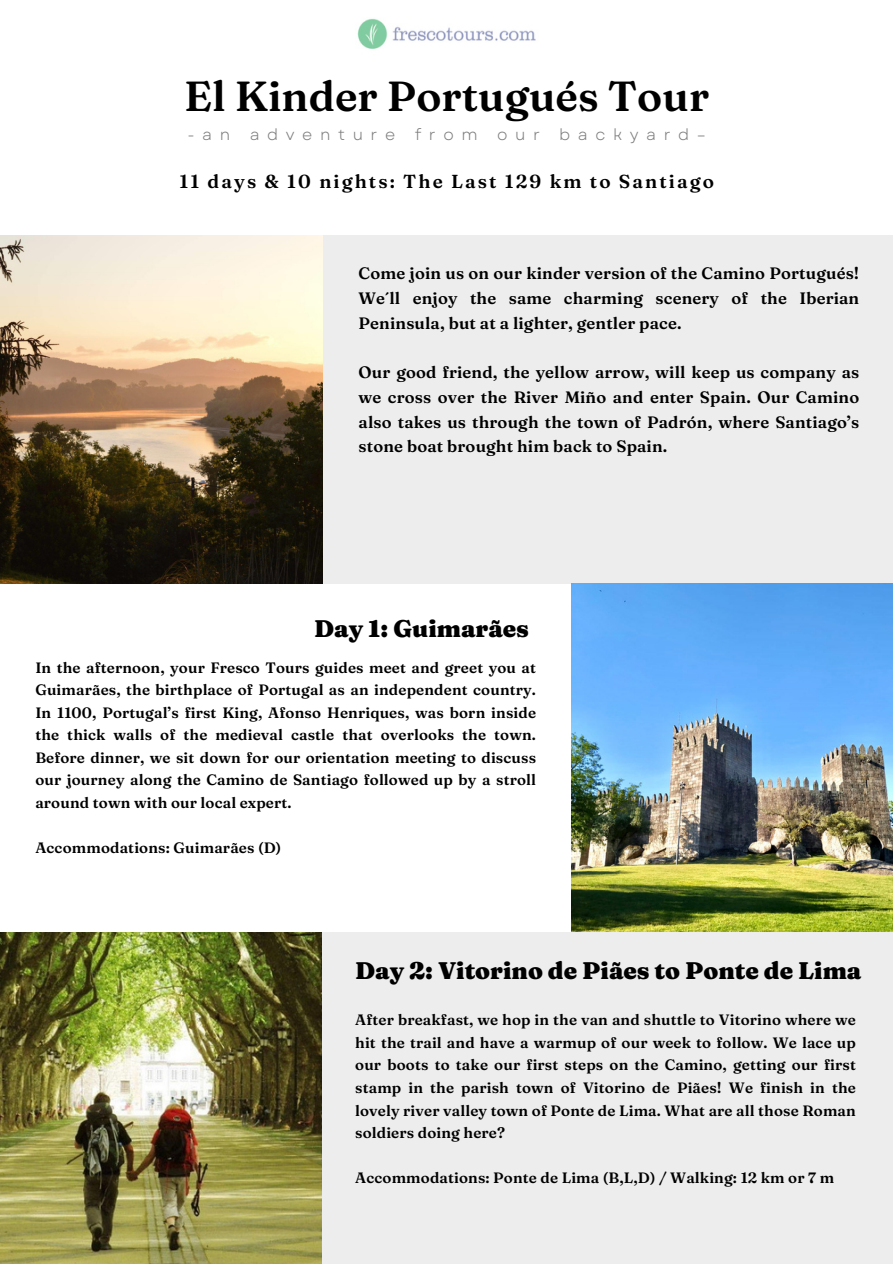
<style>
.page{position:relative;width:893px;height:1264px;background:#fff}
.page>*{position:absolute;margin:0;border:0;box-sizing:border-box;transform-origin:0 0}
.t1{font:600 42px "Fraunces 9 pt";color:#000}
.t2{font:900 24px "Fraunces 9 pt";color:#000}
.t3{font:600 18.75px "Fraunces 9 pt";letter-spacing:.11em;color:#000}
.t4{font:600 16.5px/24.8px "Fraunces 9 pt";letter-spacing:.01em;color:#000;text-align:justify}
.t5{font:15.75px "Garet";letter-spacing:.48em;color:#7d7d7d}
.t6{font:600 15px/22.5px "Fraunces 9 pt";letter-spacing:.01em;color:#000;text-align:justify}
</style>
<div class="page">
<div style="left:322px;top:235px;width:570px;height:348px;background:#ededed"></div>
<img style="left:0;top:235px;width:322px;height:348px">
<img style="left:571px;top:583px;width:321px;height:349px">
<div style="left:322px;top:932px;width:570px;height:331px;background:#ededed"></div>
<img style="left:357px;top:18px;width:179px;height:31px">
<img style="left:0;top:932px;width:322px;height:331px">
<h3 class="t1" style="left:184px;top:70px;width:526px">El Kinder Portugués Tour</h3>
<p class="t5" style="left:187px;top:123px;width:520px">-an adventure from our backyard–</p>
<h4 class="t3" style="left:179px;top:170px;width:536px">11 days &amp; 10 nights: The Last 129 km to Santiago</h4>
<h4 class="t4" style="left:358px;top:261px;width:502px">Come join us on our kinder version of the Camino Portugués!<br>We´ll enjoy the same charming scenery of the Iberian Peninsula, but at a lighter, gentler pace.</h4>
<h4 class="t4" style="left:358px;top:360px;width:502px">Our good friend, the yellow arrow, will keep us company as we cross over the River Miño and enter Spain. Our Camino also takes us through the town of Padrón, where Santiago’s stone boat brought him back to Spain.</h4>
<h2 class="t2" style="left:314px;top:613px;width:216px">Day 1: Guimarães</h2>
<h4 class="t6" style="left:35px;top:656px;width:502px">In the afternoon, your Fresco Tours guides meet and greet you at Guimarães, the birthplace of Portugal as an independent country.<br>In 1100, Portugal’s first King, Afonso Henriques, was born inside the thick walls of the medieval castle that overlooks the town.<br>Before dinner, we sit down for our orientation meeting to discuss our journey along the Camino de Santiago followed up by a stroll around town with our local expert.</h4>
<p class="t6" style="left:35px;top:836px;width:247px">Accommodations: Guimarães (D)</p>
<p class="t2" style="left:355px;top:956px;width:507px">Day 2: Vitorino de Piães to Ponte de Lima</p>
<h2 class="t6" style="left:355px;top:1008px;width:502px">After breakfast, we hop in the van and shuttle to Vitorino where we hit the trail and have a warmup of our week to follow. We lace up our boots to take our first steps on the Camino, getting our first stamp in the parish town of Vitorino de Piães! We finish in the lovely river valley town of Ponte de Lima. What are all those Roman soldiers doing here?</h2>
<h4 class="t6" style="left:355px;top:1166px;width:480px">Accommodations: Ponte de Lima (B,L,D) / Walking: 12 km or 7 m</h4>
</div>
